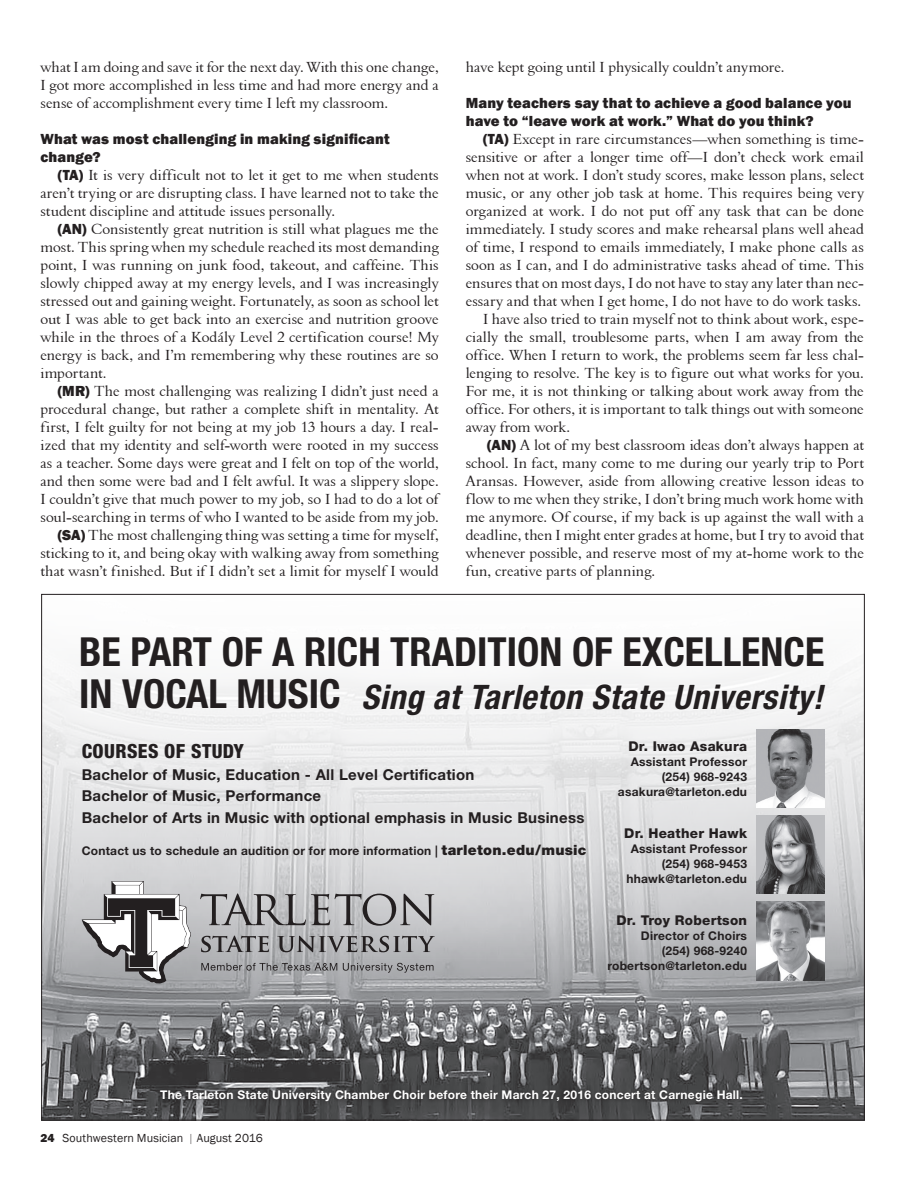
<style>
.page{position:relative;width:918px;height:1188px;background:#fff}
.page>*{position:absolute;margin:0;border:0;box-sizing:border-box;transform-origin:0 0}
.t1{font:700 condensed 40.05px/42px "Helvetica Neue";color:#231f20}
.t2{font:italic 700 condensed 33.75px "Helvetica Neue";letter-spacing:.02em;color:#231f20}
.t3{font:800 condensed 19.5px "Helvetica Neue";letter-spacing:.02em;color:#231f20}
.t4{font:15px/18px "Aldine 401 BT Roman A";color:#231f20;text-align:justify}
.t5{font:800 15px/18px "Franklin Gothic";letter-spacing:.01em;color:#231f20}
.t6{font:700 15px/21.8px "Helvetica Neue";letter-spacing:.02em;color:#231f20}
.t7{font:800 13.5px "Helvetica Neue";letter-spacing:.02em;color:#231f20}
.t8{font:700 12px/15px "Helvetica Neue";letter-spacing:.02em;color:#231f20;text-align:right}
.t9{font:700 12px "Helvetica Neue";letter-spacing:.02em;color:#fff}
.t10{font:12px "Franklin Gothic";letter-spacing:.01em;color:#231f20}
.s1{font-family:"Franklin Gothic";font-weight:800}
.s2{font-weight:900;font-size:14.1px}
.s3{font-weight:800}
</style>
<div class="page">
<img style="left:43px;top:666px;width:820px;height:452px">
<svg style="left:200px;top:893px;width:234px;height:33px"></svg>
<svg style="left:201px;top:936px;width:68px;height:16px"></svg>
<svg style="left:277px;top:936px;width:158px;height:16px"></svg>
<svg style="left:201px;top:963px;width:136px;height:8px"></svg>
<svg style="left:343px;top:963px;width:91px;height:10px"></svg>
<svg style="left:82px;top:881px;width:109px;height:102px"></svg>
<svg style="left:362px;top:684px;width:64px;height:31px"></svg>
<svg style="left:433px;top:685px;width:31px;height:24px"></svg>
<svg style="left:473px;top:684px;width:111px;height:25px"></svg>
<svg style="left:592px;top:684px;width:74px;height:25px"></svg>
<svg style="left:674px;top:684px;width:152px;height:31px"></svg>
<img style="left:757px;top:815px;width:67px;height:79px">
<img style="left:757px;top:729px;width:67px;height:79px">
<img style="left:757px;top:902px;width:67px;height:78px">
<div style="left:156px;top:1089px;width:589px;height:17px;background:#231f20;opacity:.75"></div>
<p class="t4" style="left:40px;top:58px;width:400px">what I am doing and save it for the next day. With this one change, I got more accomplished in less time and had more energy and a sense of accomplishment every time I left my classroom.</p>
<p class="t5" style="left:40px;top:130px;width:351px">What was most challenging in making significant change?</p>
<p class="t4" style="left:41px;top:166px;width:400px;text-indent:17px"><span class="s1">(TA)</span> It is very difficult not to let it get to me when students aren’t trying or are disrupting class. I have learned not to take the student discipline and attitude issues personally.</p>
<p class="t4" style="left:40px;top:220px;width:400px;text-indent:17px"><span class="s1">(AN)</span> Consistently great nutrition is still what plagues me the most. This spring when my schedule reached its most demanding point, I was running on junk food, takeout, and caffeine. This slowly chipped away at my energy levels, and I was increasingly stressed out and gaining weight. Fortunately, as soon as school let out I was able to get back into an exercise and nutrition groove while in the throes of a Kodály Level 2 certification course! My energy is back, and I’m remembering why these routines are so important.</p>
<p class="t4" style="left:40px;top:382px;width:400px;text-align:right"><span class="s1">(MR)</span> The most challenging was realizing I didn’t just need a procedural change, but rather a complete shift in mentality. At first, I felt guilty for not being at my job 13 hours a day. I real&shy;ized that my identity and self-worth were rooted in my success as a teacher. Some days were great and I felt on top of the world, and then some were bad and I felt awful. It was a slippery slope.<br>I couldn’t give that much power to my job, so I had to do a lot of soul-searching in terms of who I wanted to be aside from my job. <span class="s1">(SA)</span> The most challenging thing was setting a time for myself, sticking to it, and being okay with walking away from something that wasn’t finished. But if I didn’t set a limit for myself I would</p>
<p class="t4" style="left:466px;top:58px;width:320px">have kept going until I physically couldn’t anymore.</p>
<p class="t5" style="left:466px;top:94px;width:387px">Many teachers say that to achieve a good balance you have to “leave work at work.” What do you think?</p>
<p class="t4" style="left:483px;top:130px;width:382px"><span class="s1">(TA)</span> Except in rare circumstances—when something is time-</p>
<p class="t4" style="left:466px;top:148px;width:400px">sensitive or after a longer time off—I don’t check work email</p>
<p class="t4" style="left:466px;top:166px;width:400px">when not at work. I don’t study scores, make lesson plans, select</p>
<p class="t4" style="left:466px;top:184px;width:400px">music, or any other job task at home. This requires being very</p>
<p class="t4" style="left:466px;top:202px;width:400px">organized at work. I do not put off any task that can be done</p>
<p class="t4" style="left:466px;top:220px;width:400px">immediately. I study scores and make rehearsal plans well ahead</p>
<p class="t4" style="left:466px;top:238px;width:400px">of time, I respond to emails immediately, I make phone calls as</p>
<p class="t4" style="left:466px;top:256px;width:400px">soon as I can, and I do administrative tasks ahead of time. This</p>
<p class="t4" style="left:466px;top:274px;width:400px">ensures that on most days, I do not have to stay any later than nec-</p>
<p class="t4" style="left:466px;top:292px;width:397px">essary and that when I get home, I do not have to do work tasks.</p>
<p class="t4" style="left:483px;top:310px;width:382px">I have also tried to train myself not to think about work, espe-</p>
<p class="t4" style="left:466px;top:328px;width:400px">cially the small, troublesome parts, when I am away from the</p>
<p class="t4" style="left:466px;top:346px;width:400px">office. When I return to work, the problems seem far less chal-</p>
<p class="t4" style="left:466px;top:364px;width:400px">lenging to resolve. The key is to figure out what works for you.</p>
<p class="t4" style="left:466px;top:382px;width:400px">For me, it is not thinking or talking about work away from the</p>
<p class="t4" style="left:466px;top:400px;width:400px">office. For others, it is important to talk things out with someone</p>
<p class="t4" style="left:466px;top:418px;width:106px">away from work.</p>
<p class="t4" style="left:487px;top:436px;width:378px"><span class="s1">(AN)</span> A lot of my best classroom ideas don’t always happen at</p>
<p class="t4" style="left:466px;top:454px;width:400px">school. In fact, many come to me during our yearly trip to Port</p>
<p class="t4" style="left:466px;top:472px;width:400px">Aransas. However, aside from allowing creative lesson ideas to</p>
<p class="t4" style="left:466px;top:490px;width:400px">flow to me when they strike, I don’t bring much work home with</p>
<p class="t4" style="left:466px;top:508px;width:400px">me anymore. Of course, if my back is up against the wall with a</p>
<p class="t4" style="left:466px;top:526px;width:400px">deadline, then I might enter grades at home, but I try to avoid that</p>
<p class="t4" style="left:466px;top:544px;width:400px">whenever possible, and reserve most of my at-home work to the</p>
<p class="t4" style="left:466px;top:562px;width:191px">fun, creative parts of planning.</p>
<h1 class="t1" style="left:79px;top:630px;width:747px">BE PART OF A RICH TRADITION OF EXCELLENCE<br>IN VOCAL MUSIC</h1>
<p class="t7" style="left:628px;top:738px;width:120px">Dr. Iwao Asakura</p>
<p class="t8" style="left:618px;top:754px;width:131px">Assistant Professor (254) 968-9243 asakura@tarleton.edu</p>
<p class="t7" style="left:624px;top:825px;width:124px">Dr. Heather Hawk</p>
<p class="t8" style="left:626px;top:841px;width:122px">Assistant Professor (254) 968-9453 hhawk@tarleton.edu</p>
<p class="t7" style="left:616px;top:912px;width:132px">Dr. Troy Robertson</p>
<p class="t8" style="left:607px;top:928px;width:141px">Director of Choirs<br>(254) 968-9240 robertson@tarleton.edu</p>
<h2 class="t2" style="left:361px;top:676px;width:463px">Sing at Tarleton State University!</h2>
<h3 class="t3" style="left:82px;top:739px;width:164px">COURSES OF STUDY</h3>
<p class="t6" style="left:82px;top:763px;width:504px">Bachelor of Music, Education - All Level Certification<br>Bachelor of Music, Performance<br>Bachelor of Arts in Music with optional emphasis in Music Business</p>
<p class="t8" style="left:82px;top:843px;width:506px">Contact us to schedule an audition or for more information | <span class="s2">tarleton.edu/music</span></p>
<p class="t9" style="left:160px;top:1088px;width:584px">The Tarleton State University Chamber Choir before their March 27, 2016 concert at Carnegie Hall.</p>
<p class="t10" style="left:40px;top:1131px;width:224px"><span class="s3">24</span> Southwestern Musician | August 2016</p>
</div>
